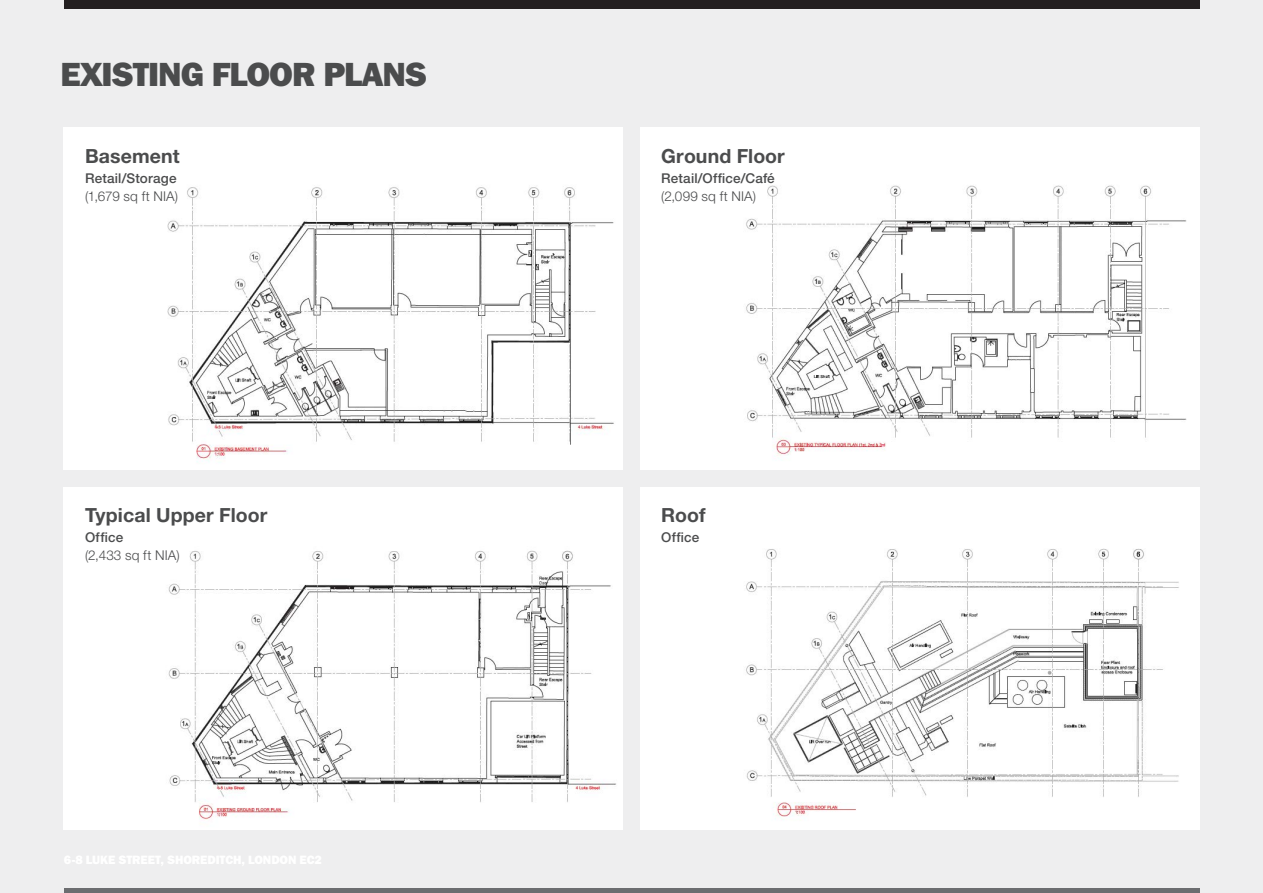
<style>
.page{position:relative;width:1263px;height:893px;background:#eeeeef}
.page>*{position:absolute;margin:0;border:0;box-sizing:border-box;transform-origin:0 0}
.t1{font:800 33.3px "Franklin Gothic IT Cby BT";letter-spacing:-.03em;color:#4b4c4d}
.t2{font:700 19.5px "Helvetica Neue LT Std";letter-spacing:.005em;color:#4b4c4d}
.t3{font:500 13.5px "Helvetica Neue LT Std";letter-spacing:.01em;color:#4b4c4d}
.t4{font:300 13.5px "Helvetica Neue LT Std";letter-spacing:.01em;color:#4b4c4d}
</style>
<div class="page">
<div style="left:64px;top:128px;width:559px;height:342px;background:#fff"></div>
<div style="left:64px;top:487px;width:559px;height:342px;background:#fff"></div>
<div style="left:640px;top:128px;width:559px;height:342px;background:#fff"></div>
<div style="left:640px;top:487px;width:559px;height:342px;background:#fff"></div>
<img style="left:167px;top:187px;width:447px;height:275px">
<img style="left:168px;top:550px;width:448px;height:270px">
<img style="left:746px;top:185px;width:441px;height:271px">
<img style="left:746px;top:548px;width:433px;height:271px">
<div style="left:64px;top:0;width:1135px;height:9px;background:#231f20"></div>
<hr style="left:64px;top:889px;width:1135px;height:4px;background:#6c6d70">
<h1 class="t1" style="left:61px;top:53px;width:368px">EXISTING FLOOR PLANS</h1>
<h2 class="t2" style="left:85px;top:144px;width:96px">Basement</h2>
<p class="t3" style="left:85px;top:170px;width:93px">Retail/Storage</p>
<p class="t4" style="left:85px;top:188px;width:95px">(1,679 sq ft NIA)</p>
<h2 class="t2" style="left:85px;top:503px;width:184px">Typical Upper Floor</h2>
<p class="t3" style="left:85px;top:529px;width:40px">Office</p>
<p class="t4" style="left:85px;top:547px;width:96px">(2,433 sq ft NIA)</p>
<h2 class="t2" style="left:661px;top:144px;width:125px">Ground Floor</h2>
<p class="t3" style="left:661px;top:170px;width:115px">Retail/Office/Café</p>
<p class="t4" style="left:661px;top:188px;width:96px">(2,099 sq ft NIA)</p>
<h2 class="t2" style="left:661px;top:503px;width:46px">Roof</h2>
<p class="t3" style="left:661px;top:529px;width:40px">Office</p>
</div>
